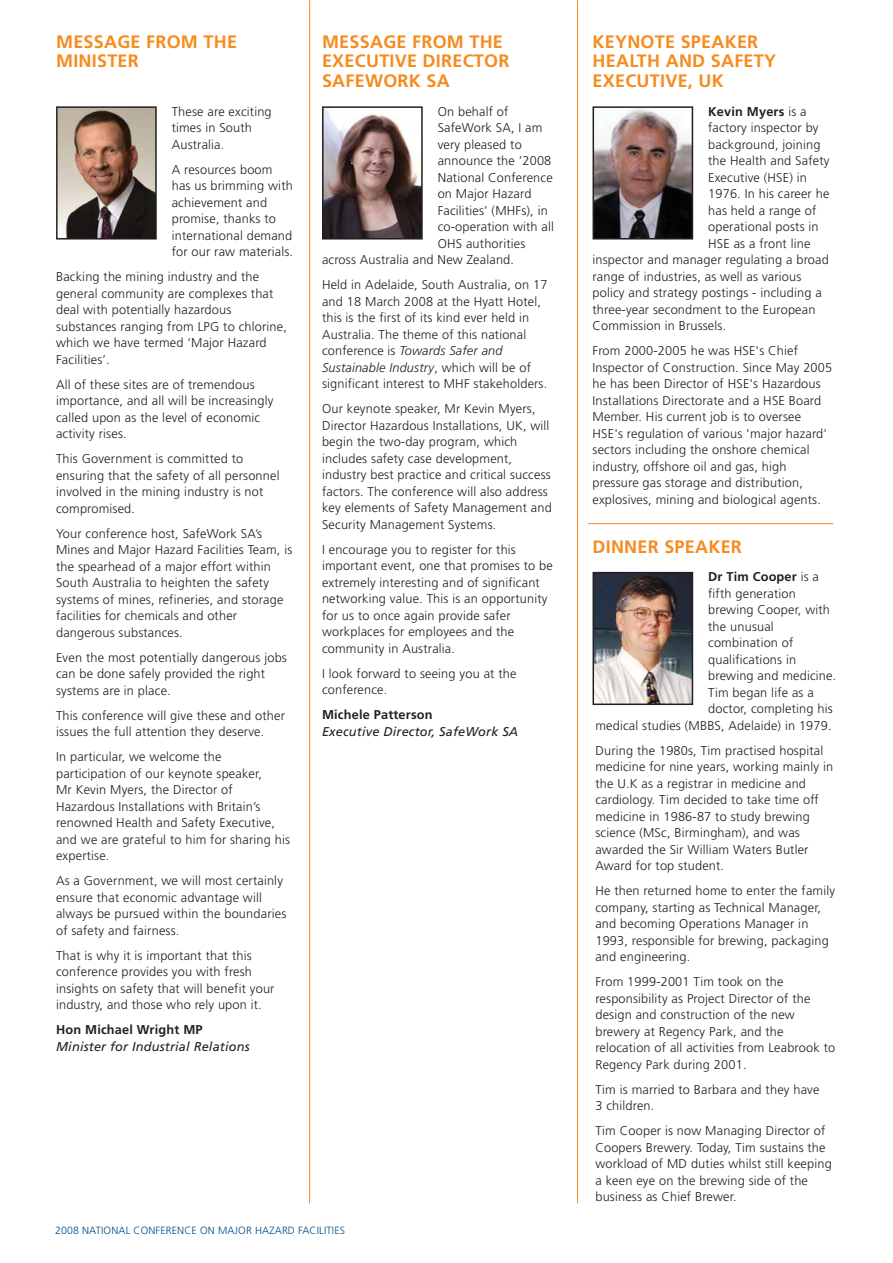
<style>
.page{position:relative;width:893px;height:1263px;background:#fff}
.page>*{position:absolute;margin:0;border:0;box-sizing:border-box;transform-origin:0 0}
.t1{font:700 18px/19.5px "Frutiger";letter-spacing:.015em;color:#f68b1e}
.t2{font:300 12.75px/16.5px "Frutiger";letter-spacing:.015em;color:#231f20}
.t3{font:700 12.75px "Frutiger";letter-spacing:.015em;color:#231f20}
.t4{font:italic 12.75px "Frutiger";letter-spacing:.015em;color:#231f20}
.t5{font:300 10.5px "Frutiger";letter-spacing:.015em;color:#004b85}
.s1{font-style:italic}
.s2{font-weight:300}
</style>
<div class="page">
<img style="left:59px;top:109px;width:95px;height:128px">
<div style="left:56px;top:106px;width:101px;height:134px;border:2px solid #231f20"></div>
<img style="left:325px;top:109px;width:95px;height:128px">
<div style="left:322px;top:106px;width:101px;height:134px;border:2px solid #231f20"></div>
<img style="left:595px;top:109px;width:95px;height:128px">
<div style="left:592px;top:106px;width:101px;height:134px;border:2px solid #231f20"></div>
<img style="left:595px;top:575px;width:95px;height:127px">
<div style="left:592px;top:572px;width:101px;height:133px;border:2px solid #231f20"></div>
<hr style="left:309px;top:0;width:1px;height:1203px;background:#f68b1e">
<hr style="left:577px;top:0;width:1px;height:1203px;background:#f68b1e">
<hr style="left:588px;top:523px;width:245px;height:1px;background:#f68b1e">
<h1 class="t1" style="left:56px;top:33px;width:182px">MESSAGE FROM THE<br>MINISTER</h1>
<h1 class="t1" style="left:322px;top:33px;width:189px">MESSAGE FROM THE<br>EXECUTIVE DIRECTOR<br>SAFEWORK SA</h1>
<h1 class="t1" style="left:592px;top:33px;width:185px">KEYNOTE SPEAKER<br>HEALTH AND SAFETY<br>EXECUTIVE, UK</h1>
<p class="t2" style="left:172px;top:104px;width:101px">These are exciting times in South<br>Australia.</p>
<p class="t2" style="left:172px;top:162px;width:123px">A resources boom has us brimming with achievement and promise, thanks to international demand for our raw materials.</p>
<p class="t2" style="left:56px;top:270px;width:232px">Backing the mining industry and the general community are complexes that deal with potentially hazardous substances ranging from LPG to chlorine, which we have termed ‘Major Hazard<br>Facilities’.</p>
<p class="t2" style="left:56px;top:377px;width:219px">All of these sites are of tremendous importance, and all will be increasingly called upon as the level of economic activity rises.</p>
<p class="t2" style="left:56px;top:452px;width:225px">This Government is committed to ensuring that the safety of all personnel involved in the mining industry is not compromised.</p>
<p class="t2" style="left:56px;top:526px;width:238px">Your conference host, SafeWork SA’s Mines and Major Hazard Facilities Team, is the spearhead of a major effort within South Australia to heighten the safety systems of mines, refineries, and storage facilities for chemicals and other dangerous substances.</p>
<p class="t2" style="left:56px;top:650px;width:232px">Even the most potentially dangerous jobs can be done safely provided the right systems are in place.</p>
<p class="t2" style="left:56px;top:708px;width:230px">This conference will give these and other issues the full attention they deserve.</p>
<p class="t2" style="left:56px;top:750px;width:235px">In particular, we welcome the participation of our keynote speaker,<br>Mr Kevin Myers, the Director of Hazardous Installations with Britain’s renowned Health and Safety Executive, and we are grateful to him for sharing his expertise.</p>
<p class="t2" style="left:56px;top:874px;width:232px">As a Government, we will most certainly ensure that economic advantage will always be pursued within the boundaries of safety and fairness.</p>
<p class="t2" style="left:56px;top:948px;width:220px">That is why it is important that this conference provides you with fresh insights on safety that will benefit your industry, and those who rely upon it.</p>
<p class="t3" style="left:56px;top:1025px;width:148px">Hon Michael Wright MP</p>
<p class="t4" style="left:56px;top:1041px;width:195px">Minister for Industrial Relations</p>
<p class="t2" style="left:438px;top:104px;width:72px">On behalf of</p>
<p class="t2" style="left:438px;top:121px;width:106px">SafeWork SA, I am</p>
<p class="t2" style="left:438px;top:137px;width:86px">very pleased to</p>
<p class="t2" style="left:438px;top:154px;width:115px">announce the ‘2008</p>
<p class="t2" style="left:438px;top:170px;width:117px">National Conference</p>
<p class="t2" style="left:438px;top:187px;width:95px">on Major Hazard</p>
<p class="t2" style="left:438px;top:203px;width:112px">Facilities’ (MHFs), in</p>
<p class="t2" style="left:438px;top:220px;width:118px">co-operation with all</p>
<p class="t2" style="left:438px;top:236px;width:89px">OHS authorities</p>
<p class="t2" style="left:322px;top:253px;width:194px">across Australia and New Zealand.</p>
<p class="t2" style="left:322px;top:278px;width:227px">Held in Adelaide, South Australia, on 17 and 18 March 2008 at the Hyatt Hotel, this is the first of its kind ever held in Australia. The theme of this national conference is <span class="s1">Towards Safer and Sustainable Industry</span>, which will be of significant interest to MHF stakeholders.</p>
<p class="t2" style="left:322px;top:402px;width:231px">Our keynote speaker, Mr Kevin Myers, Director Hazardous Installations, UK, will begin the two-day program, which includes safety case development, industry best practice and critical success factors. The conference will also address key elements of Safety Management and Security Management Systems.</p>
<p class="t2" style="left:322px;top:542px;width:232px">I encourage you to register for this important event, one that promises to be extremely interesting and of significant networking value. This is an opportunity for us to once again provide safer workplaces for employees and the community in Australia.</p>
<p class="t2" style="left:322px;top:666px;width:196px">I look forward to seeing you at the conference.</p>
<p class="t3" style="left:322px;top:710px;width:112px">Michele Patterson</p>
<p class="t4" style="left:322px;top:726px;width:198px">Executive Director, SafeWork SA</p>
<p class="t5" style="left:55px;top:1226px;width:291px">2008 NATIONAL CONFERENCE ON MAJOR HAZARD FACILITIES</p>
<p class="t3" style="left:708px;top:106px;width:100px">Kevin Myers <span class="s2">is a</span></p>
<p class="t2" style="left:708px;top:121px;width:112px">factory inspector by</p>
<p class="t2" style="left:708px;top:137px;width:114px">background, joining</p>
<p class="t2" style="left:708px;top:154px;width:123px">the Health and Safety</p>
<p class="t2" style="left:708px;top:170px;width:100px">Executive (HSE) in</p>
<p class="t2" style="left:708px;top:187px;width:123px">1976. In his career he</p>
<p class="t2" style="left:708px;top:203px;width:110px">has held a range of</p>
<p class="t2" style="left:708px;top:220px;width:112px">operational posts in</p>
<p class="t2" style="left:708px;top:236px;width:104px">HSE as a front line</p>
<p class="t2" style="left:592px;top:253px;width:238px">inspector and manager regulating a broad</p>
<p class="t2" style="left:592px;top:269px;width:210px">range of industries, as well as various</p>
<p class="t2" style="left:592px;top:286px;width:231px">policy and strategy postings - including a</p>
<p class="t2" style="left:592px;top:302px;width:224px">three-year secondment to the European</p>
<p class="t2" style="left:592px;top:319px;width:135px">Commission in Brussels.</p>
<p class="t2" style="left:592px;top:344px;width:241px">From 2000-2005 he was HSE's Chief Inspector of Construction. Since May 2005 he has been Director of HSE's Hazardous Installations Directorate and a HSE Board Member. His current job is to oversee HSE's regulation of various 'major hazard' sectors including the onshore chemical industry, offshore oil and gas, high pressure gas storage and distribution, explosives, mining and biological agents.</p>
<h1 class="t1" style="left:592px;top:538px;width:151px">DINNER SPEAKER</h1>
<p class="t3" style="left:708px;top:572px;width:112px">Dr Tim Cooper <span class="s2">is a</span></p>
<p class="t2" style="left:708px;top:586px;width:89px">fifth generation</p>
<p class="t2" style="left:708px;top:602px;width:123px">brewing Cooper, with</p>
<p class="t2" style="left:708px;top:619px;width:67px">the unusual</p>
<p class="t2" style="left:708px;top:635px;width:87px">combination of</p>
<p class="t2" style="left:708px;top:652px;width:89px">qualifications in</p>
<p class="t2" style="left:708px;top:668px;width:130px">brewing and medicine.</p>
<p class="t2" style="left:708px;top:685px;width:107px">Tim began life as a</p>
<p class="t2" style="left:708px;top:701px;width:126px">doctor, completing his</p>
<p class="t2" style="left:595px;top:718px;width:238px">medical studies (MBBS, Adelaide) in 1979.</p>
<p class="t2" style="left:595px;top:743px;width:239px">During the 1980s, Tim practised hospital medicine for nine years, working mainly in the U.K as a registrar in medicine and cardiology. Tim decided to take time off medicine in 1986-87 to study brewing science (MSc, Birmingham), and was awarded the Sir William Waters Butler Award for top student.</p>
<p class="t2" style="left:595px;top:883px;width:241px">He then returned home to enter the family company, starting as Technical Manager, and becoming Operations Manager in 1993, responsible for brewing, packaging and engineering.</p>
<p class="t2" style="left:595px;top:975px;width:241px">From 1999-2001 Tim took on the responsibility as Project Director of the design and construction of the new brewery at Regency Park, and the relocation of all activities from Leabrook to Regency Park during 2001.</p>
<p class="t2" style="left:595px;top:1082px;width:226px">Tim is married to Barbara and they have<br>3 children.</p>
<p class="t2" style="left:595px;top:1124px;width:238px">Tim Cooper is now Managing Director of Coopers Brewery. Today, Tim sustains the workload of MD duties whilst still keeping a keen eye on the brewing side of the business as Chief Brewer.</p>
</div>
